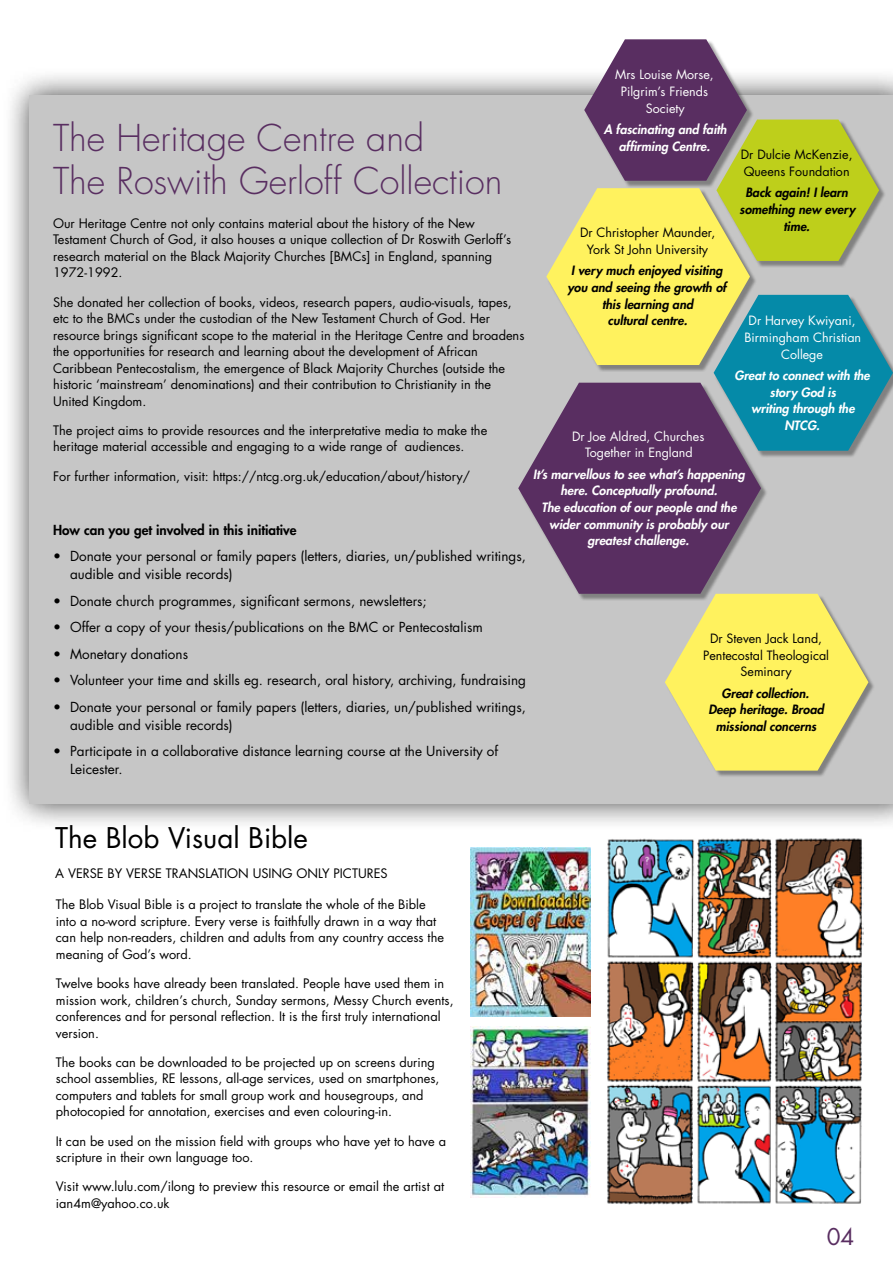
<style>
.page{position:relative;width:893px;height:1263px;background:#fff}
.page>*{position:absolute;margin:0;border:0;box-sizing:border-box;transform-origin:0 0}
.t1{font:300 36px/43.2px "Futura LT";color:#592e61}
.t2{font:27.75px "Futura LT";color:#000}
.t3{font:22.5px "Futura LT";color:#592e61}
.t4{font:13.5px/18px "Futura LT";color:#000}
.t5{font:800 13.5px "Futura LT";color:#000}
.t6{font:12.75px/16.5px "Futura LT";color:#000}
.t7{font:italic 800 12.45px/16.6px "Futura LT";color:#fff;text-align:center}
.t8{font:italic 800 12.45px/16.6px "Futura LT";color:#000;text-align:center}
.t9{font:12.45px/16.6px "Futura LT";color:#000;text-align:center}
.t10{font:12.45px/16.6px "Futura LT";color:#fff;text-align:center}
</style>
<div class="page">
<div style="left:2px;top:67px;width:891px;height:765px;background:#000;opacity:.75"></div>
<div style="left:30px;top:95px;width:863px;height:709px;background:#c6c6c6"></div>
<div style="left:666px;top:595px;width:209px;height:182px;background:#000;opacity:.35"></div>
<svg style="left:665px;top:594px;width:203px;height:177px"></svg>
<div style="left:519px;top:384px;width:249px;height:217px;background:#000;opacity:.35"></div>
<svg style="left:518px;top:384px;width:243px;height:210px;fill:#592e61"></svg>
<div style="left:715px;top:296px;width:178px;height:162px;background:#000;opacity:.35"></div>
<svg style="left:546px;top:39px;width:347px;height:412px"></svg>
<img style="left:471px;top:847px;width:119px;height:169px">
<img style="left:602px;top:831px;width:261px;height:374px">
<img style="left:471px;top:1026px;width:119px;height:171px">
<h1 class="t1" style="left:53px;top:117px;width:451px">The Heritage Centre and<br>The Roswith Gerloff Collection</h1>
<p class="t6" style="left:53px;top:215px;width:460px">Our Heritage Centre not only contains material about the history of the New Testament Church of God, it also houses a unique collection of Dr Roswith Gerloff’s research material on the Black Majority Churches [BMCs] in England, spanning 1972-1992.</p>
<p class="t6" style="left:53px;top:294px;width:473px">She donated her collection of books, videos, research papers, audio-visuals, tapes, etc to the BMCs under the custodian of the New Testament Church of God. Her resource brings significant scope to the material in the Heritage Centre and broadens the opportunities for research and learning about the development of African Caribbean Pentecostalism, the emergence of Black Majority Churches (outside the historic ‘mainstream’ denominations) and their contribution to Christianity in the United Kingdom.</p>
<p class="t6" style="left:53px;top:422px;width:436px">The project aims to provide resources and the interpretative media to make the heritage material accessible and engaging to a wide range of audiences.</p>
<p class="t6" style="left:53px;top:468px;width:419px">For further information, visit: https://ntcg.org.uk/education/about/history/</p>
<p class="t5" style="left:53px;top:521px;width:245px">How can you get involved in this initiative</p>
<p class="t4" style="left:70px;top:547px;width:457px;text-indent:-17px">• Donate your personal or family papers (letters, diaries, un/published writings, audible and visible records)</p>
<p class="t4" style="left:53px;top:592px;width:375px">• Donate church programmes, significant sermons, newsletters;</p>
<p class="t4" style="left:53px;top:618px;width:431px">• Offer a copy of your thesis/publications on the BMC or Pentecostalism</p>
<p class="t4" style="left:53px;top:645px;width:136px">• Monetary donations</p>
<p class="t4" style="left:53px;top:671px;width:474px">• Volunteer your time and skills eg. research, oral history, archiving, fundraising</p>
<p class="t4" style="left:70px;top:698px;width:457px;text-indent:-17px">• Donate your personal or family papers (letters, diaries, un/published writings, audible and visible records)</p>
<p class="t4" style="left:70px;top:742px;width:430px;text-indent:-17px">• Participate in a collaborative distance learning course at the University of<br>Leicester.</p>
<p class="t10" style="left:615px;top:66px;width:100px">Mrs Louise Morse,<br>Pilgrim’s Friends<br>Society</p>
<p class="t7" style="left:604px;top:121px;width:124px">A fascinating and faith affirming Centre.</p>
<p class="t9" style="left:741px;top:147px;width:113px;text-align:left">Dr Dulcie McKenzie,<br>Queens Foundation</p>
<p class="t8" style="left:740px;top:184px;width:117px">Back again! I learn something new every time.</p>
<p class="t9" style="left:580px;top:225px;width:137px">Dr Christopher Maunder,<br>York St John University</p>
<p class="t8" style="left:567px;top:263px;width:160px">I very much enjoyed visiting you and seeing the growth of this learning and<br>cultural centre.</p>
<p class="t10" style="left:744px;top:313px;width:118px">Dr Harvey Kwiyani,<br>Birmingham Christian<br>College</p>
<p class="t7" style="left:734px;top:367px;width:137px">Great to connect with the story God is<br>writing through the<br>NTCG.</p>
<p class="t10" style="left:572px;top:428px;width:134px">Dr Joe Aldred, Churches<br>Together in England</p>
<p class="t7" style="left:533px;top:466px;width:213px">It’s marvellous to see what’s happening here. Conceptually profound.<br>The education of our people and the wider community is probably our greatest challenge.</p>
<p class="t9" style="left:703px;top:630px;width:127px">Dr Steven Jack Land,<br>Pentecostal Theological<br>Seminary</p>
<p class="t8" style="left:708px;top:685px;width:117px">Great collection.<br>Deep heritage. Broad missional concerns</p>
<h2 class="t2" style="left:55px;top:820px;width:254px">The Blob Visual Bible</h2>
<p class="t6" style="left:55px;top:865px;width:334px">A VERSE BY VERSE TRANSLATION USING ONLY PICTURES</p>
<p class="t6" style="left:56px;top:896px;width:390px">The Blob Visual Bible is a project to translate the whole of the Bible into a no-word scripture. Every verse is faithfully drawn in a way that can help non-readers, children and adults from any country access the meaning of God’s word.</p>
<p class="t6" style="left:56px;top:975px;width:399px">Twelve books have already been translated. People have used them in mission work, children’s church, Sunday sermons, Messy Church events, conferences and for personal reflection. It is the first truly international version.</p>
<p class="t6" style="left:56px;top:1054px;width:385px">The books can be downloaded to be projected up on screens during school assemblies, RE lessons, all-age services, used on smartphones, computers and tablets for small group work and housegroups, and photocopied for annotation, exercises and even colouring-in.</p>
<p class="t6" style="left:56px;top:1133px;width:392px">It can be used on the mission field with groups who have yet to have a scripture in their own language too.</p>
<p class="t6" style="left:56px;top:1178px;width:390px">Visit www.lulu.com/ilong to preview this resource or email the artist at ian4m@yahoo.co.uk</p>
<h3 class="t3" style="left:827px;top:1222px;width:29px">04</h3>
</div>
